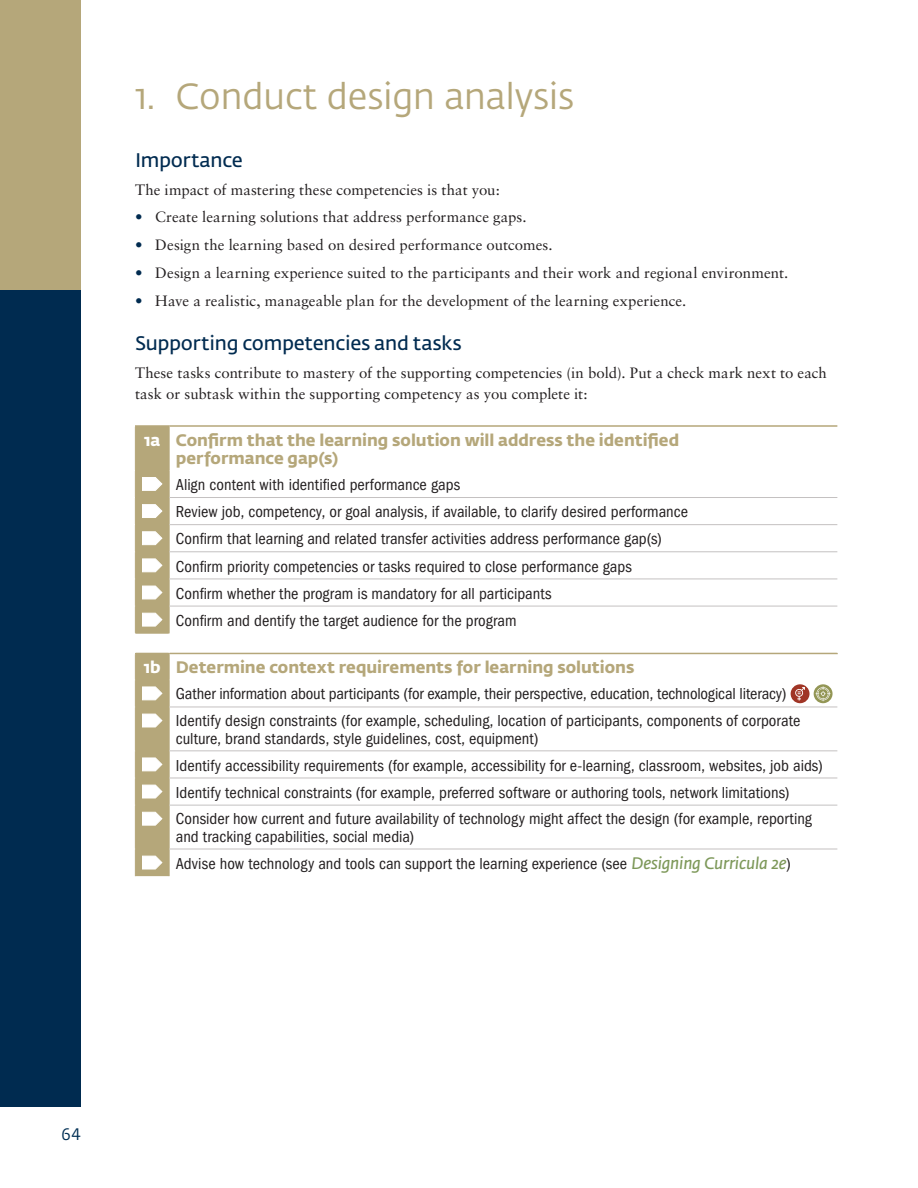
<style>
.page{position:relative;width:918px;height:1188px;background:#fff}
.page>*{position:absolute;margin:0;border:0;box-sizing:border-box;transform-origin:0 0}
.t1{font:36px "Fedra Sans Std";color:#b5a77a}
.t2{font:19.5px "Fedra Sans";letter-spacing:-.025em;color:#002b50}
.t3{font:condensed 16.5px/27.2px "Franklin Gothic LT";color:#231f20}
.t4{font:700 16.5px/18px "Fedra Sans Std";color:#b5a77a}
.t5{font:16.5px "Fedra Sans Std";color:#002f54}
.t6{font:15px/21px "Sabon LT Std";letter-spacing:.005em;color:#231f20}
.s1{color:#002b50}
.s2{color:#fff}
.s3{font-family:"Fedra Sans";font-style:italic;font-stretch:normal;color:#7d9859}
</style>
<div class="page">
<div style="left:0;top:0;width:81px;height:1107px;background:#002b50"></div>
<div style="left:0;top:0;width:81px;height:290px;background:#b5a77a"></div>
<hr style="left:135px;top:425px;width:34px;height:2px;background:#b5a77a">
<hr style="left:169px;top:425px;width:668px;height:2px;background:#b5a77a">
<svg style="left:135px;top:426px;width:703px;height:450px"></svg>
<h1 class="t1" style="left:135px;top:75px;width:441px">1. Conduct design analysis</h1>
<p class="t2" style="left:135px;top:149px;width:109px">Importance</p>
<p class="t6" style="left:135px;top:179px;width:366px">The impact of mastering these competencies is that you:</p>
<p class="t6" style="left:135px;top:206px;width:393px"><span class="s1">•</span> Create learning solutions that address performance gaps.</p>
<p class="t6" style="left:135px;top:234px;width:419px"><span class="s1">•</span> Design the learning based on desired performance outcomes.</p>
<p class="t6" style="left:135px;top:262px;width:655px"><span class="s1">•</span> Design a learning experience suited to the participants and their work and regional environment.</p>
<p class="t6" style="left:135px;top:290px;width:553px"><span class="s1">•</span> Have a realistic, manageable plan for the development of the learning experience.</p>
<p class="t2" style="left:135px;top:332px;width:328px">Supporting competencies and tasks</p>
<p class="t6" style="left:135px;top:362px;width:693px">These tasks contribute to mastery of the supporting competencies (in bold). Put a check mark next to each task or subtask within the supporting competency as you complete it:</p>
<p class="t4" style="left:176px;top:431px;width:505px;text-indent:-32px"><span class="s2">1a</span> Confirm that the learning solution will address the identified performance gap(s)</p>
<p class="t3" style="left:176px;top:471px;width:514px">Align content with identified performance gaps<br>Review job, competency, or goal analysis, if available, to clarify desired performance Confirm that learning and related transfer activities address performance gap(s)<br>Confirm priority competencies or tasks required to close performance gaps<br>Confirm whether the program is mandatory for all participants<br>Confirm and dentify the target audience for the program</p>
<p class="t4" style="left:144px;top:658px;width:492px"><span class="s2">1b</span> Determine context requirements for learning solutions</p>
<p class="t3" style="left:176px;top:681px;width:626px;line-height:26.5px">Gather information about participants (for example, their perspective, education, technological literacy)<br>Identify design constraints (for example, scheduling, location of participants, components of corporate</p>
<p class="t3" style="left:176px;top:725px;width:648px;line-height:26.7px">culture, brand standards, style guidelines, cost, equipment)<br>Identify accessibility requirements (for example, accessibility for e-learning, classroom, websites, job aids)<br>Identify technical constraints (for example, preferred software or authoring tools, network limitations)<br>Consider how current and future availability of technology might affect the design (for example, reporting</p>
<p class="t3" style="left:176px;top:824px;width:617px;line-height:26.5px">and tracking capabilities, social media)<br>Advise how technology and tools can support the learning experience (see <span class="s3">Designing Curricula 2e</span>)</p>
<p class="t5" style="left:61px;top:1124px;width:21px">64</p>
</div>
